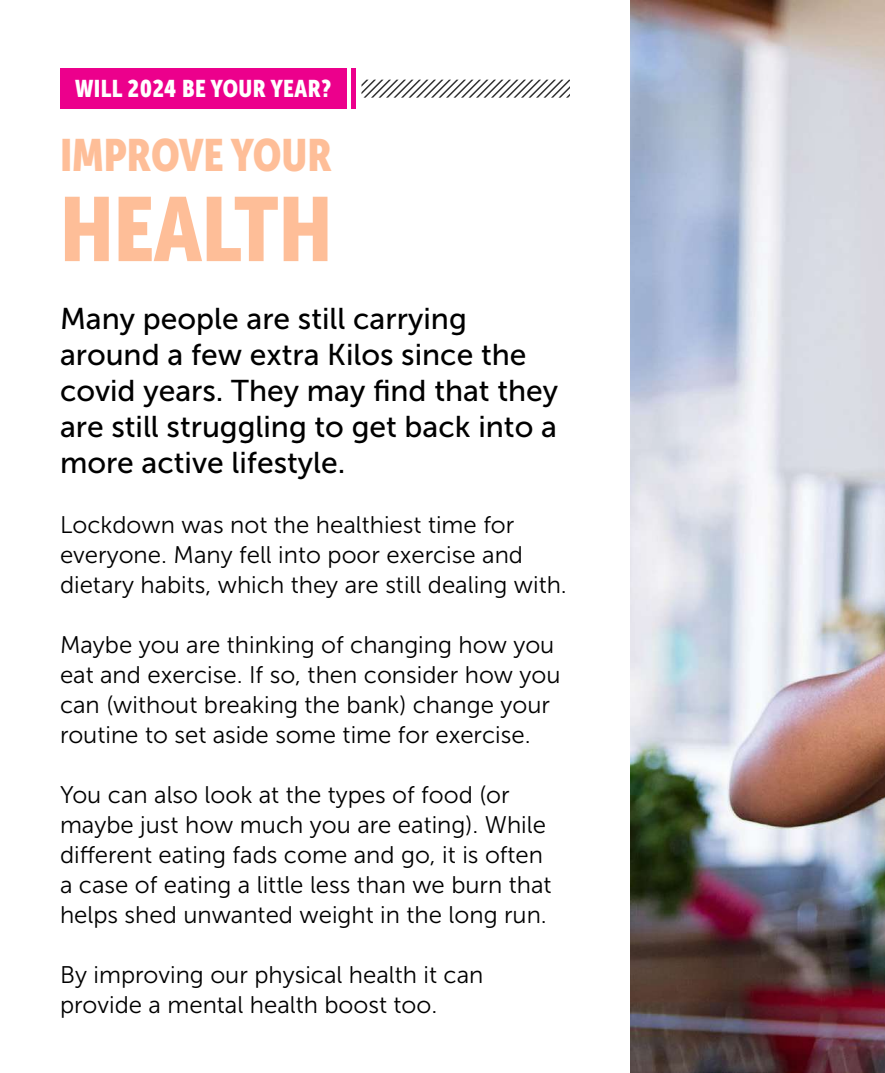
<style>
.page{position:relative;width:885px;height:1073px;background:#fff}
.page>*{position:absolute;margin:0;border:0;box-sizing:border-box;transform-origin:0 0}
.t1{font:90px "Museo Sans Condensed 900";color:#febe98}
.t2{font:45px "Museo Sans Condensed 900";color:#febe98}
.t3{font:30px/36px "Museo Sans 500";color:#000}
.t4{font:24px/30px "Museo Sans 300";color:#000}
.t5{font:24px "Museo Sans Condensed 900";letter-spacing:.02em;color:#fff}
</style>
<div class="page">
<div style="left:60px;top:68px;width:286px;height:41px;background:#ec008c"></div>
<div style="left:351px;top:68px;width:5px;height:41px;background:#ec008c"></div>
<svg style="left:361px;top:80px;width:209px;height:18px"></svg>
<img style="left:630px;top:0;width:255px;height:1072px">
<p class="t5" style="left:75px;top:75px;width:258px">WILL 2024 BE YOUR YEAR?</p>
<h2 class="t2" style="left:60px;top:130px;width:273px">IMPROVE YOUR</h2>
<h1 class="t1" style="left:60px;top:178px;width:274px">HEALTH</h1>
<p class="t3" style="left:60px;top:300px;width:500px">Many people are still carrying around a few extra Kilos since the covid years. They may find that they are still struggling to get back into a more active lifestyle.</p>
<p class="t4" style="left:60px;top:509px;width:508px">Lockdown was not the healthiest time for everyone. Many fell into poor exercise and dietary habits, which they are still dealing with.</p>
<p class="t4" style="left:60px;top:629px;width:502px">Maybe you are thinking of changing how you eat and exercise. If so, then consider how you can (without breaking the bank) change your routine to set aside some time for exercise.</p>
<p class="t4" style="left:60px;top:779px;width:493px">You can also look at the types of food (or maybe just how much you are eating). While different eating fads come and go, it is often a case of eating a little less than we burn that helps shed unwanted weight in the long run.</p>
<p class="t4" style="left:60px;top:959px;width:425px">By improving our physical health it can provide a mental health boost too.</p>
</div>
